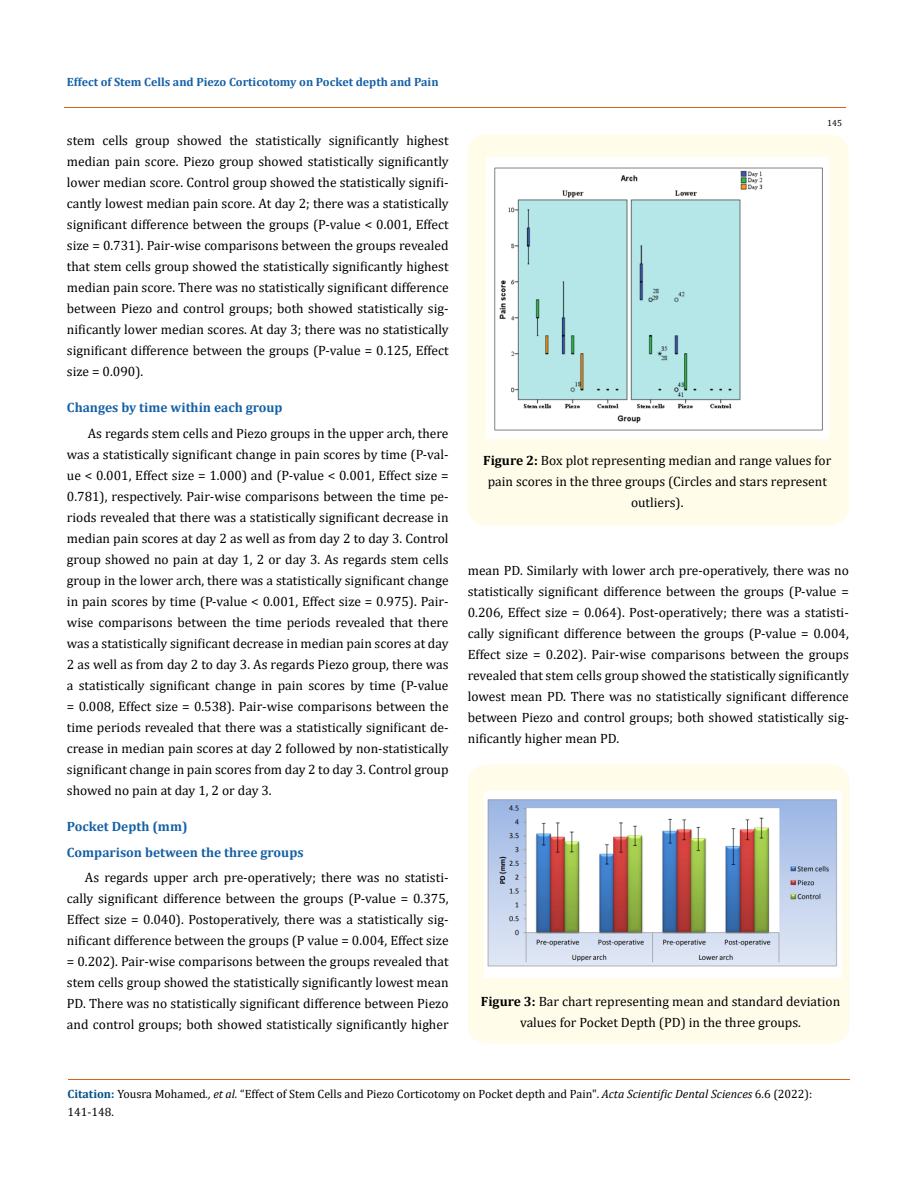
<style>
.page{position:relative;width:917px;height:1188px;background:#fff}
.page>*{position:absolute;margin:0;border:0;box-sizing:border-box;transform-origin:0 0}
.t1{font:13.5px/21px "Cambria";color:#000;text-align:justify}
.t2{font:700 13.5px/25.5px "Cambria";color:#1560a6}
.t3{font:12px/18px "Cambria";color:#000}
.t4{font:700 12px "Cambria";color:#1560a6}
.t5{font:9px "Cambria";color:#000}
.s1{font-weight:700}
.s2{font-weight:700;color:#035089}
.s3{font-style:italic}
</style>
<div class="page">
<hr style="left:64px;top:108px;width:781px;height:1px;background:#e05d1a">
<hr style="left:68px;top:1079px;width:781px;height:1px;background:#e05d1a">
<div style="left:467px;top:135px;width:381px;height:391px;background:#fffde9;border-radius:18px"></div>
<img style="left:486px;top:157px;width:342px;height:281px">
<div style="left:468px;top:765px;width:381px;height:279px;background:#fffde9;border-radius:18px"></div>
<img style="left:484px;top:791px;width:357px;height:187px">
<p class="t4" style="left:67px;top:73px;width:373px">Effect of Stem Cells and Piezo Corticotomy on Pocket depth and Pain</p>
<p class="t1" style="left:67px;top:130px;width:383px">stem cells group showed the statistically significantly highest median pain score. Piezo group showed statistically significantly lower median score. Control group showed the statistically signifi&shy;cantly lowest median pain score. At day 2; there was a statistically significant difference between the groups (P-value &lt; 0.001, Effect size = 0.731). Pair-wise comparisons between the groups revealed that stem cells group showed the statistically significantly highest median pain score. There was no statistically significant difference between Piezo and control groups; both showed statistically sig&shy;nificantly lower median scores. At day 3; there was no statistically significant difference between the groups (P-value = 0.125, Effect size = 0.090).</p>
<p class="t2" style="left:67px;top:395px;width:217px">Changes by time within each group</p>
<p class="t1" style="left:67px;top:423px;width:383px;text-indent:21px">As regards stem cells and Piezo groups in the upper arch, there was a statistically significant change in pain scores by time (P-val&shy;ue &lt; 0.001, Effect size = 1.000) and (P-value &lt; 0.001, Effect size = 0.781), respectively. Pair-wise comparisons between the time pe&shy;riods revealed that there was a statistically significant decrease in median pain scores at day 2 as well as from day 2 to day 3. Control group showed no pain at day 1, 2 or day 3. As regards stem cells group in the lower arch, there was a statistically significant change in pain scores by time (P-value &lt; 0.001, Effect size = 0.975). Pair&shy;wise comparisons between the time periods revealed that there was a statistically significant decrease in median pain scores at day 2 as well as from day 2 to day 3. As regards Piezo group, there was a statistically significant change in pain scores by time (P-value = 0.008, Effect size = 0.538). Pair-wise comparisons between the time periods revealed that there was a statistically significant de&shy;crease in median pain scores at day 2 followed by non-statistically significant change in pain scores from day 2 to day 3. Control group showed no pain at day 1, 2 or day 3.</p>
<p class="t2" style="left:67px;top:813px;width:238px">Pocket Depth (mm)<br>Comparison between the three groups</p>
<p class="t1" style="left:67px;top:867px;width:383px;text-indent:18px">As regards upper arch pre-operatively; there was no statisti&shy;cally significant difference between the groups (P-value = 0.375, Effect size = 0.040). Postoperatively, there was a statistically sig&shy;nificant difference between the groups (P value = 0.004, Effect size = 0.202). Pair-wise comparisons between the groups revealed that stem cells group showed the statistically significantly lowest mean PD. There was no statistically significant difference between Piezo and control groups; both showed statistically significantly higher</p>
<p class="t5" style="left:827px;top:118px;width:16px">145</p>
<p class="t1" style="left:483px;top:450px;width:349px;text-align:center"><span class="s1">Figure 2:</span> Box plot representing median and range values for pain scores in the three groups (Circles and stars represent outliers).</p>
<p class="t1" style="left:468px;top:560px;width:382px">mean PD. Similarly with lower arch pre-operatively, there was no statistically significant difference between the groups (P-value = 0.206, Effect size = 0.064). Post-operatively; there was a statisti&shy;cally significant difference between the groups (P-value = 0.004, Effect size = 0.202). Pair-wise comparisons between the groups revealed that stem cells group showed the statistically significantly lowest mean PD. There was no statistically significant difference between Piezo and control groups; both showed statistically sig&shy;nificantly higher mean PD.</p>
<p class="t1" style="left:481px;top:991px;width:361px;text-align:center"><span class="s1">Figure 3:</span> Bar chart representing mean and standard deviation values for Pocket Depth (PD) in the three groups.</p>
<p class="t3" style="left:68px;top:1084px;width:746px"><span class="s2">Citation:</span> Yousra Mohamed<span class="s3">., et al.</span> “Effect of Stem Cells and Piezo Corticotomy on Pocket depth and Pain". <span class="s3">Acta Scientific Dental Sciences</span> 6.6 (2022):<br>141-148.</p>
</div>
